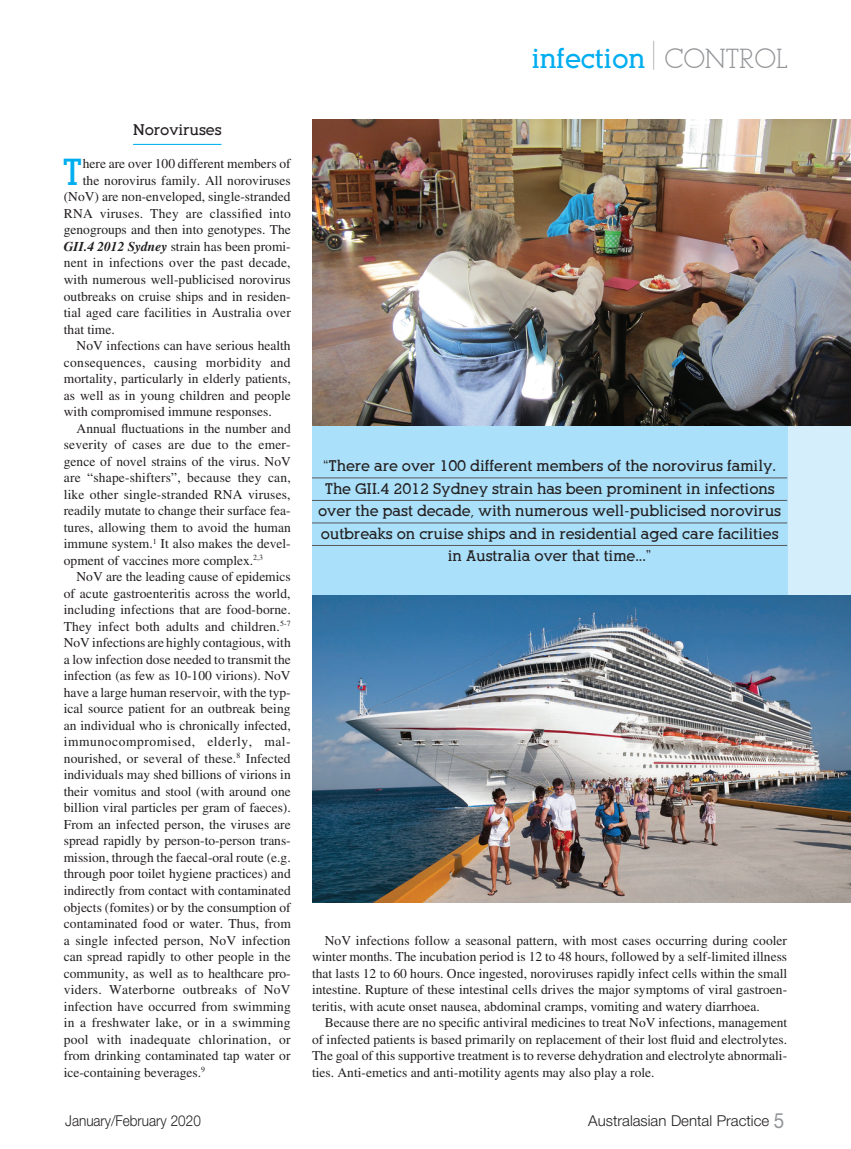
<style>
.page{position:relative;width:851px;height:1149px;background:#fff}
.page>*{position:absolute;margin:0;border:0;box-sizing:border-box;transform-origin:0 0}
.ADP-Body-Lead-Par-IC{font:700 36.6px "Alexandria FLF";color:#00aeef}
.t1{font:700 27px "Alexandria FLF";color:#00aeef}
.ADP-Pull-Quote-Small{font:700 15px "Alexandria FLF";color:#231f20}
.t2{font:300 15px "Helvetica Neue";color:#231f20}
.t3{font:300 15px "Helvetica Neue";color:#231f20;scale:.9 1}
.ADP-Sub-Head-IC{font:700 15px "Alexandria FLF";color:#231f20}
.ADP-Body-Text{font:13.5px/16.5px "Times";color:#231f20;text-align:justify}
.ADP-Body-Lead-Par-IC-2{font:13.5px "Times";color:#231f20}
.ADP-Body-Lead-Par-IC-3{font:13.5px "Times";letter-spacing:.02em;color:#231f20}
.s1{font-weight:400;font-size:36px;color:#939598}
.s2{font-weight:400;color:#939598}
.s3{font-weight:700;font-style:italic}
.s4{font-weight:400;font-size:21px;color:#939598}
</style>
<div class="page">
<div style="left:673px;top:349px;width:177px;height:325px;background:#d4effb"></div>
<hr style="left:133px;top:144px;width:88px;height:1px;background:#00aeef">
<div style="left:312px;top:425px;width:475px;height:170px;background:#aae0f9"></div>
<hr style="left:312px;top:477px;width:475px;height:1px;background:#57585a">
<hr style="left:312px;top:500px;width:475px;height:1px;background:#57585a">
<hr style="left:312px;top:522px;width:475px;height:1px;background:#57585a">
<hr style="left:312px;top:545px;width:475px;height:1px;background:#57585a">
<img style="left:312px;top:595px;width:538px;height:306px">
<img style="left:312px;top:119px;width:538px;height:306px">
<p class="t1" style="left:531px;top:44px;width:258px">infection <span class="s1">|</span> <span class="s2">CONTROL</span></p>
<p class="ADP-Sub-Head-IC" style="left:133px;top:122px;width:90px">Noroviruses</p>
<p class="ADP-Body-Lead-Par-IC" style="left:62px;top:153px;width:22px">T</p>
<p class="ADP-Body-Lead-Par-IC-2" style="left:83px;top:156px;width:209px">here are over 100 different members of</p>
<p class="ADP-Body-Lead-Par-IC-2" style="left:83px;top:173px;width:209px">the norovirus family. All noroviruses</p>
<p class="ADP-Body-Lead-Par-IC-2" style="left:64px;top:189px;width:228px">(NoV) are non-enveloped, single-stranded</p>
<p class="ADP-Body-Lead-Par-IC-3" style="left:64px;top:206px;width:228px">RNA viruses. They are classified into</p>
<p class="ADP-Body-Lead-Par-IC-2" style="left:64px;top:222px;width:228px">genogroups and then into genotypes. The</p>
<p class="ADP-Body-Lead-Par-IC-2" style="left:64px;top:239px;width:228px"><span class="s3">GII.4 2012 Sydney</span> strain has been promi-</p>
<p class="ADP-Body-Lead-Par-IC-2" style="left:64px;top:255px;width:228px">nent in infections over the past decade,</p>
<p class="ADP-Body-Lead-Par-IC-2" style="left:64px;top:272px;width:228px">with numerous well-publicised norovirus</p>
<p class="ADP-Body-Lead-Par-IC-2" style="left:64px;top:288px;width:228px">outbreaks on cruise ships and in residen-</p>
<p class="ADP-Body-Lead-Par-IC-2" style="left:64px;top:305px;width:228px">tial aged care facilities in Australia over</p>
<p class="ADP-Body-Lead-Par-IC-2" style="left:64px;top:321px;width:53px">that time.</p>
<p class="ADP-Body-Text" style="left:64px;top:337px;width:228px;text-indent:13px">NoV infections can have serious health consequences, causing morbidity and mortality, particularly in elderly patients, as well as in young children and people with compromised immune responses.</p>
<p class="ADP-Body-Text" style="left:64px;top:419px;width:228px;text-indent:13px">Annual fluctuations in the number and severity of cases are due to the emer&shy;gence of novel strains of the virus. NoV are “shape-shifters”, because they can, like other single-stranded RNA viruses, readily mutate to change their surface fea&shy;tures, allowing them to avoid the human immune system.<sup>1</sup> It also makes the devel&shy;opment of vaccines more complex.<sup>2,3</sup></p>
<p class="ADP-Body-Text" style="left:64px;top:568px;width:228px;text-indent:13px">NoV are the leading cause of epidemics of acute gastroenteritis across the world, including infections that are food-borne.<br>They infect both adults and children.<sup>5-7<br></sup>NoV infections are highly contagious, with a low infection dose needed to transmit the infection (as few as 10-100 virions). NoV have a large human reservoir, with the typ&shy;ical source patient for an outbreak being an individual who is chronically infected, immunocompromised, elderly, mal&shy;nourished, or several of these.<sup>8</sup> Infected individuals may shed billions of virions in their vomitus and stool (with around one billion viral particles per gram of faeces).<br>From an infected person, the viruses are spread rapidly by person-to-person trans&shy;mission, through the faecal-oral route (e.g. through poor toilet hygiene practices) and indirectly from contact with contaminated objects (fomites) or by the consumption of contaminated food or water. Thus, from a single infected person, NoV infection can spread rapidly to other people in the community, as well as to healthcare pro&shy;viders. Waterborne outbreaks of NoV infection have occurred from swimming in a freshwater lake, or in a swimming pool with inadequate chlorination, or from drinking contaminated tap water or ice-containing beverages.<sup>9</sup></p>
<p class="ADP-Pull-Quote-Small" style="left:323px;top:458px;width:454px">“There are over 100 different members of the norovirus family.</p>
<p class="ADP-Pull-Quote-Small" style="left:324px;top:480px;width:451px">The GII.4 2012 Sydney strain has been prominent in infections</p>
<p class="ADP-Pull-Quote-Small" style="left:318px;top:503px;width:464px">over the past decade, with numerous well-publicised norovirus</p>
<p class="ADP-Pull-Quote-Small" style="left:321px;top:525px;width:459px">outbreaks on cruise ships and in residential aged care facilities</p>
<p class="ADP-Pull-Quote-Small" style="left:448px;top:548px;width:205px">in Australia over that time...”</p>
<p class="ADP-Body-Text" style="left:312px;top:931px;width:476px;text-indent:13px">NoV infections follow a seasonal pattern, with most cases occurring during cooler winter months. The incubation period is 12 to 48 hours, followed by a self-limited illness that lasts 12 to 60 hours. Once ingested, noroviruses rapidly infect cells within the small intestine. Rupture of these intestinal cells drives the major symptoms of viral gastroen&shy;teritis, with acute onset nausea, abdominal cramps, vomiting and watery diarrhoea.</p>
<p class="ADP-Body-Text" style="left:312px;top:1013px;width:476px;text-indent:13px">Because there are no specific antiviral medicines to treat NoV infections, management of infected patients is based primarily on replacement of their lost fluid and electrolytes.<br>The goal of this supportive treatment is to reverse dehydration and electrolyte abnormali&shy;ties. Anti-emetics and anti-motility agents may also play a role.</p>
<p class="t3" style="left:65px;top:1111px;width:152px">January/February 2020</p>
<p class="t2" style="left:588px;top:1111px;width:197px">Australasian Dental Practice <span class="s4">5</span></p>
</div>
